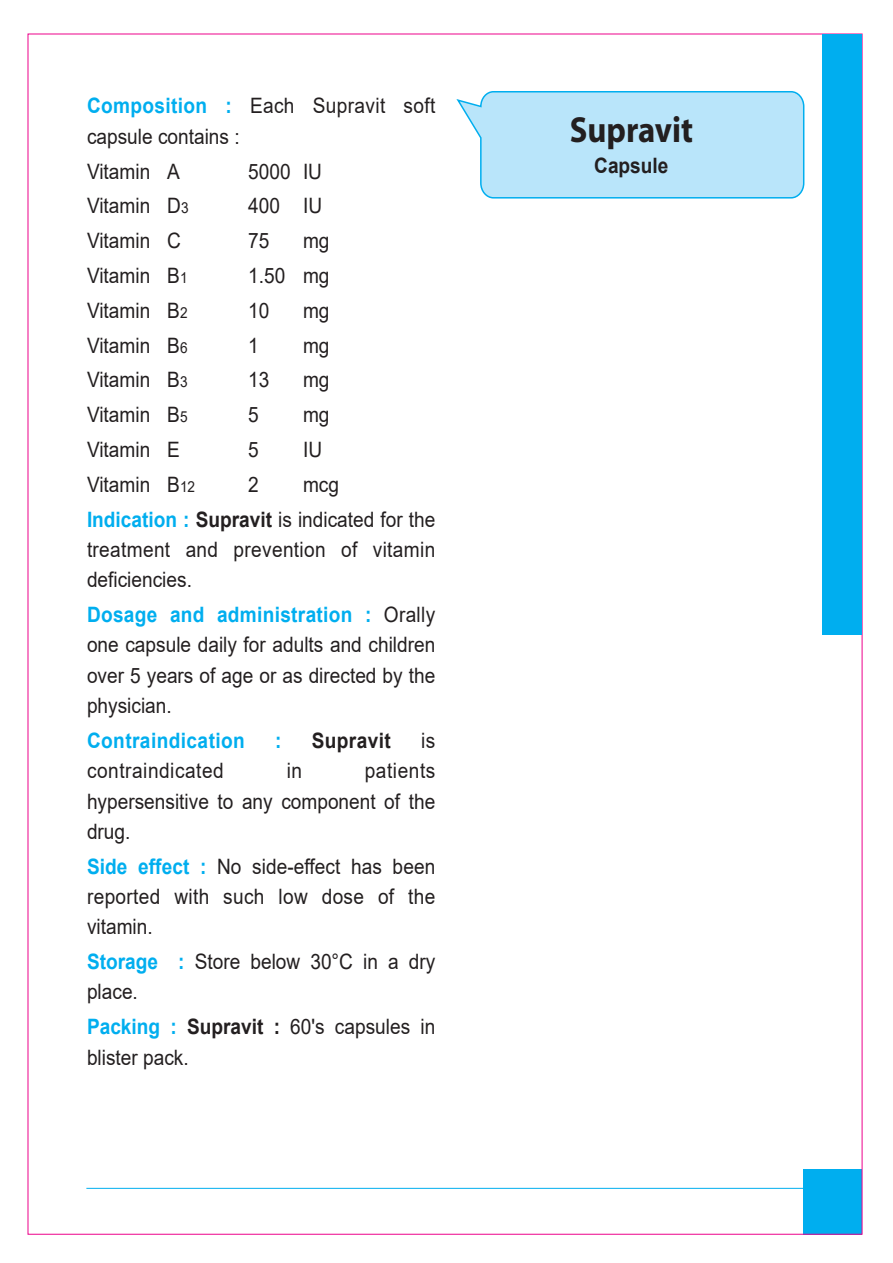
<style>
.page{position:relative;width:893px;height:1263px;background:#fff}
.page>*{position:absolute;margin:0;border:0;box-sizing:border-box;transform-origin:0 0}
.t1{font:700 36.3px "Myriad";color:#231f20;scale:.9 1}
.t2{font:21.15px/30.3px "Arial";color:#231f20;scale:.9 1}
.t3{font:700 21.15px "Arial";letter-spacing:.02em;color:#00aeef;scale:.9 1}
.t4{font:21.15px "Arial";letter-spacing:.03em;color:#231f20;scale:.9 1}
.t5{font:700 21.15px "Arial";letter-spacing:.02em;color:#231f20;scale:.9 1}
.t6{font:700 21.15px "Arial";color:#231f20;scale:.9 1}
.s1{font-weight:700;color:#00aeef}
.s2{font-size:15.15px}
.s3{font-weight:700}
</style>
<div class="page">
<svg style="left:456px;top:91px;width:349px;height:108px;background:#b7e4f9"></svg>
<div style="left:803px;top:1169px;width:59px;height:65px;background:#00aeef"></div>
<hr style="left:86px;top:1188px;width:720px;height:1px;background:#00aeef">
<div style="left:823px;top:34px;width:39px;height:600px;background:#00aeef"></div>
<p class="t2" style="left:87px;top:91px;width:389px"><span class="s1">Composition :</span> Each Supravit soft capsule contains :</p>
<p class="t2" style="left:87px;top:156px;width:105px">Vitamin A</p>
<p class="t2" style="left:248px;top:156px;width:84px">5000 IU</p>
<p class="t2" style="left:87px;top:191px;width:114px">Vitamin D<span class="s2">3</span></p>
<p class="t2" style="left:248px;top:191px;width:84px">400 IU</p>
<p class="t2" style="left:87px;top:226px;width:106px">Vitamin C</p>
<p class="t2" style="left:248px;top:226px;width:25px">75</p>
<p class="t2" style="left:303px;top:226px;width:31px">mg</p>
<p class="t2" style="left:87px;top:260px;width:113px">Vitamin B<span class="s2">1</span></p>
<p class="t2" style="left:248px;top:260px;width:92px">1.50 mg</p>
<p class="t2" style="left:87px;top:295px;width:113px">Vitamin B<span class="s2">2</span></p>
<p class="t2" style="left:248px;top:295px;width:25px">10</p>
<p class="t2" style="left:303px;top:295px;width:31px">mg</p>
<p class="t2" style="left:87px;top:330px;width:113px">Vitamin B<span class="s2">6</span></p>
<p class="t2" style="left:248px;top:330px;width:13px">1</p>
<p class="t2" style="left:303px;top:330px;width:31px">mg</p>
<p class="t2" style="left:87px;top:365px;width:113px">Vitamin B<span class="s2">3</span></p>
<p class="t2" style="left:248px;top:365px;width:25px">13</p>
<p class="t2" style="left:303px;top:365px;width:31px">mg</p>
<p class="t2" style="left:87px;top:400px;width:113px">Vitamin B<span class="s2">5</span></p>
<p class="t2" style="left:248px;top:400px;width:13px">5</p>
<p class="t2" style="left:303px;top:400px;width:31px">mg</p>
<p class="t2" style="left:87px;top:434px;width:105px">Vitamin E</p>
<p class="t2" style="left:248px;top:434px;width:13px">5</p>
<p class="t2" style="left:303px;top:434px;width:23px">IU</p>
<p class="t2" style="left:87px;top:469px;width:122px">Vitamin B<span class="s2">12</span></p>
<p class="t2" style="left:248px;top:469px;width:13px">2</p>
<p class="t2" style="left:87px;top:467px;width:389px;line-height:34.8px;text-indent:216px">mcg<br><span class="s1">Indication :</span> <span class="s3">Supravit</span> is indicated for the</p>
<p class="t2" style="left:87px;top:534px;width:388px">treatment and prevention of vitamin deficiencies.</p>
<p class="t2" style="left:87px;top:599px;width:389px;text-align:justify"><span class="s1">Dosage and administration :</span> Orally one capsule daily for adults and children over 5 years of age or as directed by the physician.</p>
<p class="t3" style="left:87px;top:726px;width:177px">Contraindication</p>
<p class="t3" style="left:275px;top:726px;width:9px">:</p>
<p class="t5" style="left:312px;top:726px;width:90px">Supravit</p>
<p class="t2" style="left:421px;top:725px;width:17px">is</p>
<p class="t4" style="left:87px;top:756px;width:154px">contraindicated</p>
<p class="t2" style="left:287px;top:755px;width:19px">in</p>
<p class="t2" style="left:87px;top:755px;width:389px;text-align:justify;text-indent:278px">patients hypersensitive to any component of the drug.</p>
<p class="t2" style="left:87px;top:851px;width:389px;text-align:justify"><span class="s1">Side effect :</span> No side-effect has been reported with such low dose of the vitamin.</p>
<p class="t2" style="left:87px;top:946px;width:388px"><span class="s1">Storage :</span> Store below 30°C in a dry place.</p>
<p class="t2" style="left:87px;top:1011px;width:389px"><span class="s1">Packing :</span> <span class="s3">Supravit :</span> 60's capsules in blister pack.</p>
<h1 class="t1" style="left:570px;top:111px;width:139px">Supravit</h1>
<p class="t6" style="left:594px;top:151px;width:84px">Capsule</p>
</div>
